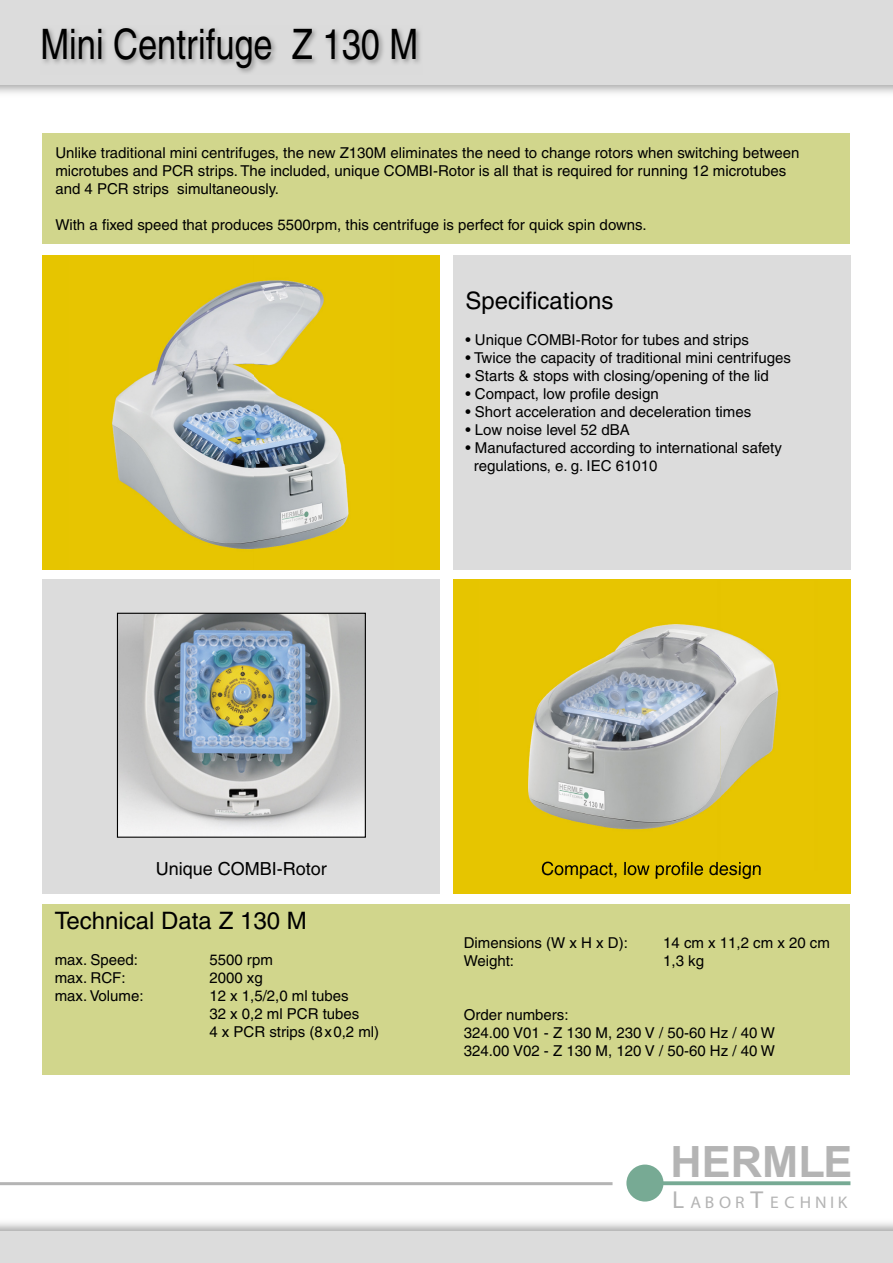
<style>
.page{position:relative;width:893px;height:1263px;background:#fff}
.page>*{position:absolute;margin:0;border:0;box-sizing:border-box;transform-origin:0 0}
.t1{font:700 43.05px "Arial";color:#b4b4b4}
.t2{font:condensed 42px "Helvetica";color:#000}
.t3{font:24.6px "Myriad Pro";color:#b4b4b4;scale:1.04 1}
.t4{font:24px "Helvetica";color:#000}
.t5{font:18px "Helvetica";color:#000}
.t6{font:16.8px "Myriad Pro";letter-spacing:.23em;color:#b4b4b4;scale:1.04 1}
.t7{font:15px/18px "Helvetica";color:#000}
</style>
<div class="page">
<div style="left:0;top:0;width:893px;height:85px;background:#dcdcdc"></div>
<div style="left:0;top:1231px;width:893px;height:32px;background:#dcdcdc"></div>
<img style="left:43px;top:28px;width:377px;height:45px">
<hr style="left:0;top:1182px;width:612px;height:3px;background:#b4b4b4">
<svg style="left:626px;top:1164px;width:224px;height:37px"></svg>
<div style="left:43px;top:133px;width:807px;height:111px;background:#d1d68c"></div>
<div style="left:43px;top:255px;width:397px;height:314px;background:#e6c500"></div>
<div style="left:453px;top:255px;width:397px;height:314px;background:#dcdcdc"></div>
<div style="left:453px;top:579px;width:397px;height:315px;background:#e6c500"></div>
<div style="left:43px;top:579px;width:397px;height:315px;background:#dcdcdc"></div>
<div style="left:43px;top:904px;width:807px;height:170px;background:#d1d68c"></div>
<img style="left:112px;top:280px;width:237px;height:270px">
<img style="left:528px;top:624px;width:251px;height:246px">
<img style="left:542px;top:861px;width:219px;height:10px">
<img style="left:119px;top:615px;width:245px;height:221px">
<div style="left:117px;top:613px;width:249px;height:225px;border:1px solid #000"></div>
<h2 class="t2" style="left:41px;top:20px;width:379px">Mini Centrifuge Z 130 M</h2>
<p class="t7" style="left:55px;top:143px;width:745px">Unlike traditional mini centrifuges, the new Z130M eliminates the need to change rotors when switching between microtubes and PCR strips. The included, unique COMBI-Rotor is all that is required for running 12 microtubes and 4 PCR strips simultaneously.</p>
<p class="t7" style="left:55px;top:215px;width:593px">With a fixed speed that produces 5500rpm, this centrifuge is perfect for quick spin downs.</p>
<h3 class="t4" style="left:465px;top:286px;width:150px">Specifications</h3>
<p class="t7" style="left:465px;top:330px;width:285px">• Unique COMBI-Rotor for tubes and strips</p>
<p class="t7" style="left:465px;top:348px;width:327px">• Twice the capacity of traditional mini centrifuges</p>
<p class="t7" style="left:465px;top:366px;width:305px">• Starts &amp; stops with closing/opening of the lid</p>
<p class="t7" style="left:465px;top:384px;width:195px">• Compact, low profile design</p>
<p class="t7" style="left:465px;top:402px;width:287px">• Short acceleration and deceleration times</p>
<p class="t7" style="left:465px;top:420px;width:166px">• Low noise level 52 dBA</p>
<p class="t7" style="left:474px;top:438px;width:310px;text-indent:-8px">• Manufactured according to international safety regulations, e. g. IEC 61010</p>
<p class="t5" style="left:156px;top:858px;width:173px">Unique COMBI-Rotor</p>
<p class="t5" style="left:541px;top:858px;width:222px">Compact, low profile design</p>
<h3 class="t4" style="left:55px;top:907px;width:253px">Technical Data Z 130 M</h3>
<p class="t7" style="left:55px;top:951px;width:85px">max. Speed:</p>
<p class="t7" style="left:209px;top:951px;width:65px">5500 rpm</p>
<p class="t7" style="left:55px;top:969px;width:72px">max. RCF:</p>
<p class="t7" style="left:209px;top:969px;width:55px">2000 xg</p>
<p class="t7" style="left:55px;top:987px;width:90px">max. Volume:</p>
<p class="t7" style="left:209px;top:987px;width:171px">12 x 1,5/2,0 ml tubes<br>32 x 0,2 ml PCR tubes<br>4 x PCR strips (8x0,2 ml)</p>
<p class="t7" style="left:464px;top:933px;width:166px">Dimensions (W x H x D):</p>
<p class="t7" style="left:663px;top:933px;width:168px">14 cm x 11,2 cm x 20 cm</p>
<p class="t7" style="left:464px;top:951px;width:52px">Weight:</p>
<p class="t7" style="left:663px;top:951px;width:42px">1,3 kg</p>
<p class="t7" style="left:464px;top:1005px;width:313px">Order numbers:<br>324.00 V01 - Z 130 M, 230 V / 50-60 Hz / 40 W<br>324.00 V02 - Z 130 M, 120 V / 50-60 Hz / 40 W</p>
<h1 class="t1" style="left:670px;top:1133px;width:183px">HERMLE</h1>
<h3 class="t3" style="left:672px;top:1185px;width:13px">L</h3>
<h3 class="t3" style="left:751px;top:1185px;width:14px">T</h3>
<p class="t6" style="left:690px;top:1192px;width:54px">ABOR</p>
<p class="t6" style="left:770px;top:1192px;width:76px">ECHNIK</p>
</div>
